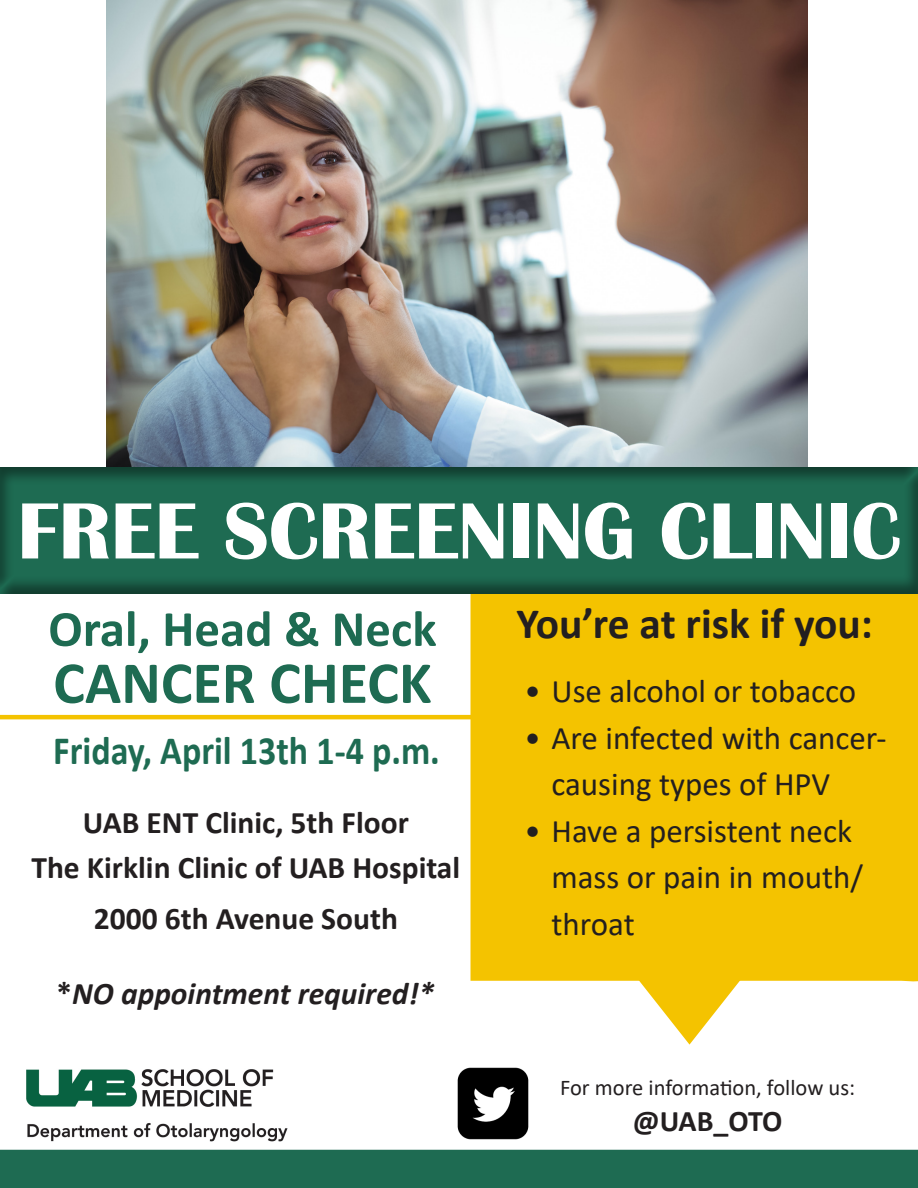
<style>
.page{position:relative;width:918px;height:1188px;background:#fff}
.page>*{position:absolute;margin:0;border:0;box-sizing:border-box;transform-origin:0 0}
.t1{font:700 82.5px "Britannic";color:#fff}
.t2{font:700 60px "Calibri";color:#1e6b52}
.t3{font:700 51px "Calibri";color:#1e6b52}
.t4{font:700 43.5px "Calibri";color:#231f20}
.t5{font:700 40.35px "Calibri";color:#1e6b52;scale:.89 1}
.t6{font:33px/46.5px "Calibri";color:#231f20}
.t7{font:700 31.5px/45px "Calibri";color:#231f20;text-align:center}
.t8{font:italic 700 31.5px "Calibri";color:#231f20}
.t9{font:700 30px "Calibri";letter-spacing:-.025em;color:#231f20}
.t10{font:22.5px "Calibri";color:#231f20}
.s1{font-style:normal}
</style>
<div class="page">
<img style="left:457px;top:1067px;width:72px;height:73px">
<img style="left:107px;top:0;width:700px;height:466px">
<img style="left:26px;top:1069px;width:262px;height:73px">
<div style="left:0;top:1150px;width:918px;height:38px;background:#1e6b52"></div>
<hr style="left:0;top:715px;width:477px;height:4px;background:#f4c300">
<div style="left:471px;top:596px;width:447px;height:386px;background:#f4c300"></div>
<svg style="left:620px;top:957px;width:139px;height:88px"></svg>
<div style="left:0;top:466px;width:918px;height:130px;background:#231f20;opacity:.5"></div>
<h1 class="t1" style="left:17px;top:485px;width:885px">FREE SCREENING CLINIC</h1>
<h3 class="t3" style="left:48px;top:593px;width:390px">Oral, Head &amp; Neck</h3>
<h2 class="t2" style="left:53px;top:640px;width:380px">CANCER CHECK</h2>
<p class="t5" style="left:53px;top:722px;width:436px">Friday, April 13th 1-4 p.m.</p>
<p class="t7" style="left:31px;top:799px;width:430px">UAB ENT Clinic, 5th Floor<br>The Kirklin Clinic of UAB Hospital</p>
<p class="t7" style="left:94px;top:895px;width:306px">2000 6th Avenue South</p>
<p class="t8" style="left:57px;top:971px;width:379px"><span class="s1">*</span>NO appointment required!*</p>
<h3 class="t4" style="left:517px;top:593px;width:358px">You’re at risk if you:</h3>
<p class="t6" style="left:525px;top:667px;width:333px">• Use alcohol or tobacco</p>
<p class="t6" style="left:551px;top:714px;width:337px;text-indent:-27px">• Are infected with cancer&shy;causing types of HPV</p>
<p class="t6" style="left:551px;top:807px;width:313px;text-indent:-27px">• Have a persistent neck mass or pain in mouth/ throat</p>
<p class="t10" style="left:560px;top:1072px;width:297px">For more information, follow us:</p>
<p class="t9" style="left:633px;top:1100px;width:151px">@UAB_OTO</p>
</div>
